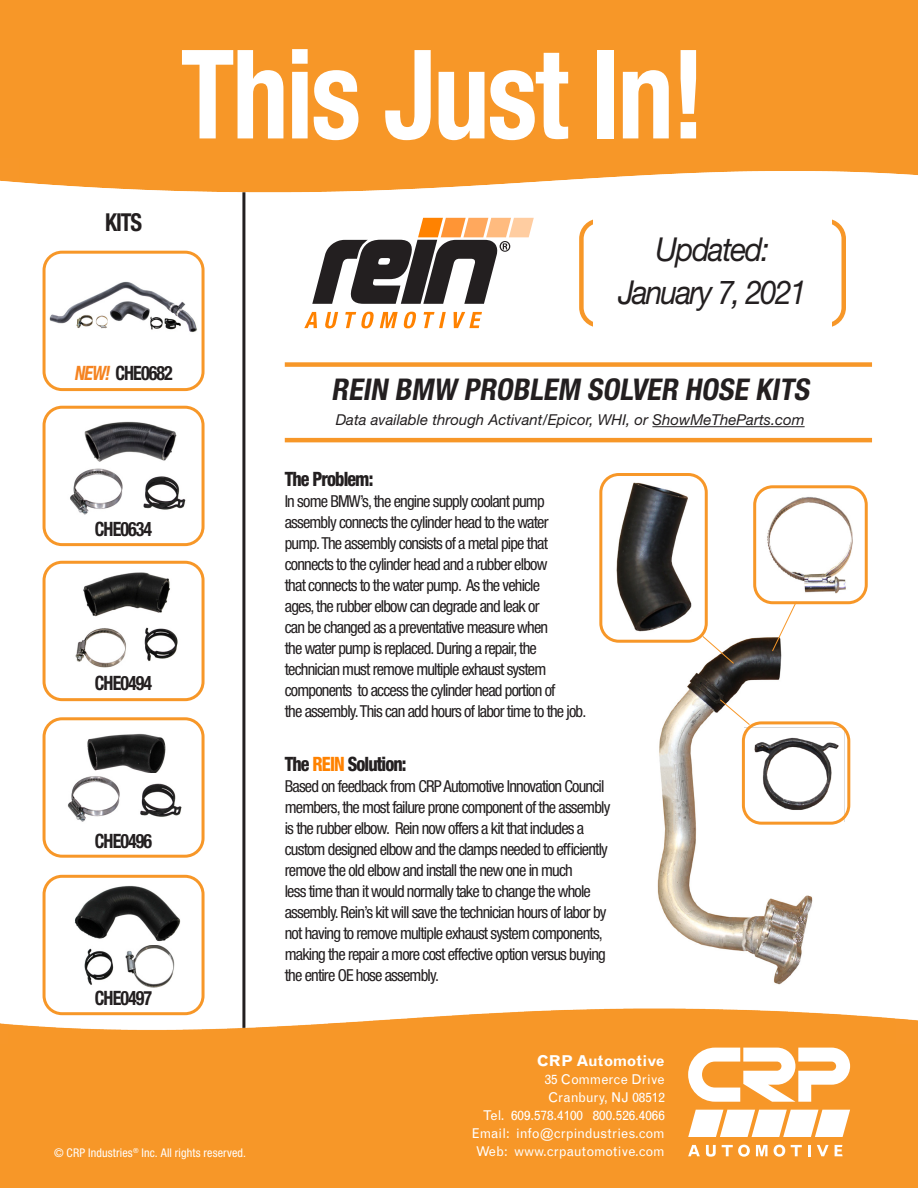
<style>
.page{position:relative;width:918px;height:1188px;background:#fff}
.page>*{position:absolute;margin:0;border:0;box-sizing:border-box;transform-origin:0 0}
.t1{font:700 condensed 123.75px "Helvetica Neue LT Std";letter-spacing:-.02em;color:#fff;scale:.91 1}
.t2{font:italic 33px "Helvetica Neue LT Std";letter-spacing:-.06em;color:#231f20;scale:.91 1}
.t3{font:italic 700 condensed 30px "Helvetica Neue LT Std";color:#231f20}
.t4{font:700 condensed 24.75px "Helvetica Neue LT Std";color:#231f20;scale:.91 1}
.t5{font:700 condensed 19.8px "Helvetica Neue LT Std";letter-spacing:-.05em;color:#231f20;scale:.91 1}
.t6{font:800 condensed 19.8px "Helvetica Neue LT Std";letter-spacing:-.05em;color:#231f20;scale:.91 1}
.t7{font:condensed 16.5px/21px "Helvetica Neue LT Std";letter-spacing:-.05em;color:#231f20}
.t8{font:italic 15px "Helvetica Neue LT Std";color:#231f20}
.t9{font:700 15px "Grotesque MT Std";color:#fff}
.t10{font:13.5px/18px "Grotesque MT Std";color:#fff;text-align:right}
.t11{font:condensed 12px "Helvetica Neue LT Std";letter-spacing:.01em;color:#fff}
.s1{font-style:italic;color:#f58320}
.s2{color:#ff8200}
</style>
<div class="page">
<hr style="left:242px;top:181px;width:3px;height:853px;background:#231f20">
<img style="left:0;top:158px;width:918px;height:37px">
<div style="left:0;top:0;width:918px;height:158px;background:#f79728"></div>
<img style="left:0;top:1006px;width:918px;height:38px">
<div style="left:0;top:1044px;width:918px;height:144px;background:#f79728"></div>
<svg style="left:688px;top:1048px;width:162px;height:54px"></svg>
<svg style="left:688px;top:1145px;width:12px;height:11px"></svg>
<svg style="left:706px;top:1145px;width:10px;height:12px"></svg>
<svg style="left:722px;top:1145px;width:28px;height:12px"></svg>
<svg style="left:756px;top:1145px;width:12px;height:11px"></svg>
<svg style="left:774px;top:1145px;width:11px;height:12px"></svg>
<svg style="left:791px;top:1145px;width:11px;height:11px"></svg>
<svg style="left:808px;top:1145px;width:3px;height:11px"></svg>
<svg style="left:817px;top:1145px;width:12px;height:11px"></svg>
<svg style="left:835px;top:1145px;width:8px;height:11px"></svg>
<svg style="left:688px;top:1110px;width:162px;height:27px;background:#fdefdf"></svg>
<svg style="left:304px;top:312px;width:178px;height:16px"></svg>
<svg style="left:312px;top:218px;width:222px;height:86px"></svg>
<div style="left:579px;top:219px;width:267px;height:109px;border:4px solid #f79728;border-radius:18px"></div>
<div style="left:593px;top:196px;width:239px;height:151px;background:#fff"></div>
<div style="left:285px;top:362px;width:587px;height:5px;background:#f79728"></div>
<hr style="left:285px;top:438px;width:587px;height:4px;background:#f79728">
<hr style="left:652px;top:426px;width:153px;height:1px;background:#231f20">
<img style="left:657px;top:604px;width:171px;height:381px">
<img style="left:745px;top:725px;width:105px;height:96px">
<div style="left:742px;top:721px;width:108px;height:104px;border:3px solid #f79728;border-radius:18px"></div>
<svg style="left:719px;top:699px;width:32px;height:27px"></svg>
<img style="left:616px;top:482px;width:80px;height:154px">
<div style="left:599px;top:473px;width:109px;height:170px;border:3px solid #f79728;border-radius:18px"></div>
<svg style="left:702px;top:635px;width:33px;height:29px"></svg>
<img style="left:757px;top:489px;width:107px;height:111px">
<div style="left:753px;top:485px;width:115px;height:119px;border:3px solid #f79728;border-radius:18px"></div>
<svg style="left:771px;top:601px;width:26px;height:51px"></svg>
<div style="left:43px;top:251px;width:162px;height:140px;border:3px solid #f79728;border-radius:18px"></div>
<div style="left:43px;top:406px;width:162px;height:140px;border:3px solid #f79728;border-radius:18px"></div>
<div style="left:43px;top:561px;width:162px;height:140px;border:3px solid #f79728;border-radius:18px"></div>
<div style="left:43px;top:717px;width:162px;height:141px;border:3px solid #f79728;border-radius:18px"></div>
<div style="left:43px;top:875px;width:162px;height:140px;border:3px solid #f79728;border-radius:18px"></div>
<img style="left:70px;top:421px;width:116px;height:94px">
<img style="left:75px;top:572px;width:103px;height:96px">
<img style="left:87px;top:733px;width:79px;height:40px">
<img style="left:74px;top:885px;width:107px;height:57px">
<img style="left:84px;top:945px;width:91px;height:43px">
<img style="left:67px;top:776px;width:115px;height:46px">
<img style="left:49px;top:281px;width:148px;height:52px">
<h1 class="t1" style="left:181px;top:20px;width:578px">This Just In!</h1>
<p class="t4" style="left:105px;top:208px;width:42px">KITS</p>
<p class="t5" style="left:74px;top:361px;width:110px"><span class="s1">NEW!</span> CHE0682</p>
<p class="t5" style="left:95px;top:517px;width:65px">CHE0634</p>
<p class="t5" style="left:95px;top:671px;width:65px">CHE0494</p>
<p class="t5" style="left:95px;top:829px;width:65px">CHE0496</p>
<p class="t5" style="left:95px;top:986px;width:65px">CHE0497</p>
<p class="t2" style="left:656px;top:229px;width:127px">Updated:</p>
<p class="t2" style="left:618px;top:272px;width:208px">January 7, 2021</p>
<p class="t3" style="left:331px;top:372px;width:485px">REIN BMW PROBLEM SOLVER HOSE KITS</p>
<p class="t8" style="left:336px;top:411px;width:470px">Data available through Activant/Epicor, WHI, or ShowMeTheParts.com</p>
<p class="t6" style="left:285px;top:467px;width:99px">The Problem:</p>
<p class="t7" style="left:285px;top:490px;width:272px">In some BMW’s, the engine supply coolant pump assembly connects the cylinder head to the water pump. The assembly consists of a metal pipe that connects to the cylinder head and a rubber elbow that connects to the water pump. As the vehicle ages, the rubber elbow can degrade and leak or can be changed as a preventative measure when the water pump is replaced. During a repair, the technician must remove multiple exhaust system components to access the cylinder head portion of</p>
<p class="t7" style="left:285px;top:700px;width:303px">the assembly. This can add hours of labor time to the job.</p>
<p class="t6" style="left:285px;top:752px;width:135px">The <span class="s2">REIN</span> Solution:</p>
<p class="t7" style="left:285px;top:776px;width:327px">Based on feedback from CRP Automotive Innovation Council members, the most failure prone component of the assembly is the rubber elbow. Rein now offers a kit that includes a custom designed elbow and the clamps needed to efficiently remove the old elbow and install the new one in much<br>less time than it would normally take to change the whole assembly. Rein’s kit will save the technician hours of labor by not having to remove multiple exhaust system components, making the repair a more cost effective option versus buying the entire OE hose assembly.</p>
<p class="t9" style="left:537px;top:1052px;width:129px">CRP Automotive</p>
<p class="t10" style="left:472px;top:1070px;width:195px">35 Commerce Drive<br>Cranbury, NJ 08512<br>Tel. 609.578.4100 800.526.4066<br>Email: info@crpindustries.com</p>
<p class="t11" style="left:54px;top:1145px;width:193px">© CRP Industries<sup>®</sup> Inc. All rights reserved.</p>
<p class="t10" style="left:476px;top:1142px;width:191px">Web: www.crpautomotive.com</p>
</div>
